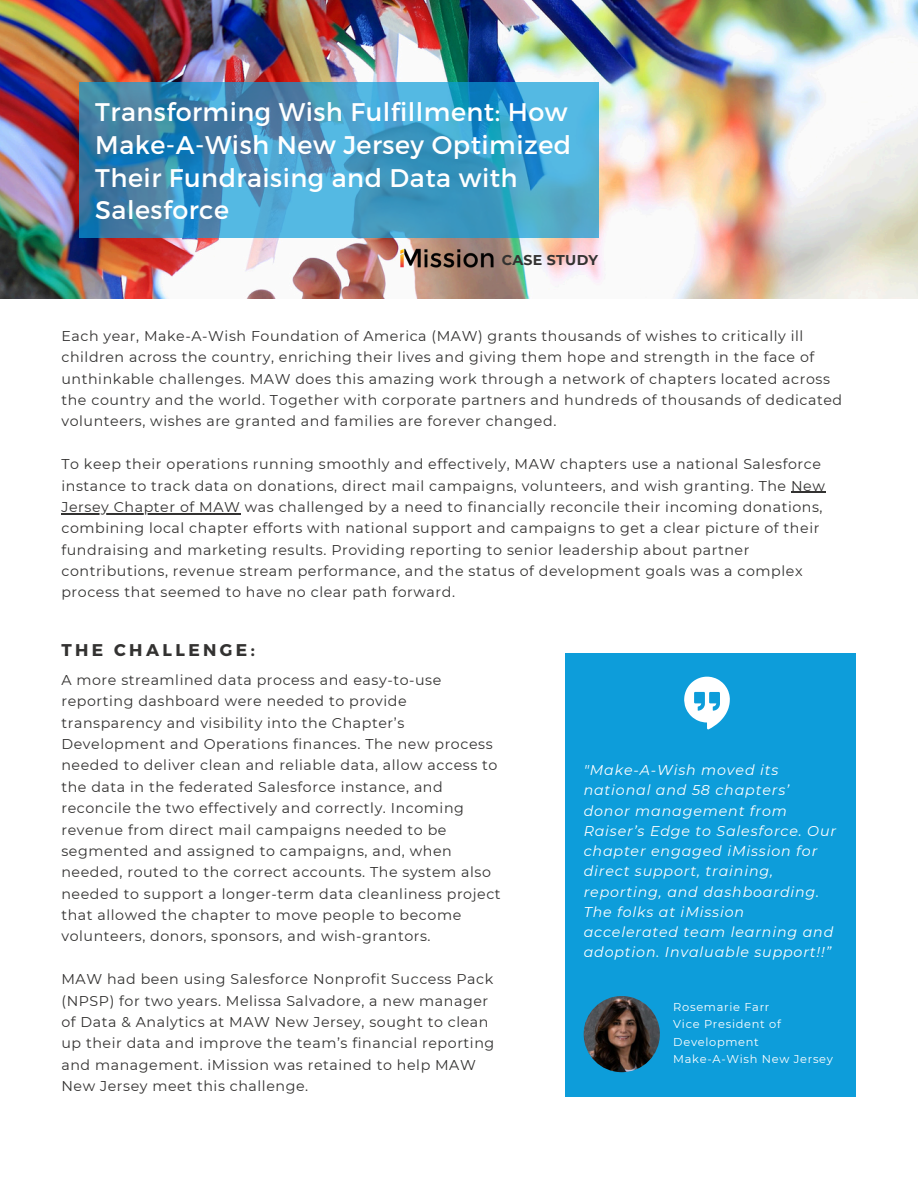
<style>
.page{position:relative;width:918px;height:1188px;background:#fff}
.page>*{position:absolute;margin:0;border:0;box-sizing:border-box;transform-origin:0 0}
.t1{font:25.5px/32.8px "Montserrat";letter-spacing:.02em;color:#fff}
.t2{font:700 16.95px "Montserrat";letter-spacing:.2em;color:#333231}
.t3{font:14.25px/21.3px "Montserrat";letter-spacing:.04em;color:#333231}
.t4{font:italic 14.25px/20.2px "Montserrat";letter-spacing:.06em;color:#fff}
.t5{font:700 14.1px "Montserrat";letter-spacing:.02em;color:#333231}
.t6{font:11.4px/17.1px "Montserrat";letter-spacing:.06em;color:#fff}
</style>
<div class="page">
<div style="left:565px;top:653px;width:291px;height:443px;background:#0d9dda"></div>
<svg style="left:684px;top:677px;width:46px;height:52px"></svg>
<img style="left:0;top:0;width:918px;height:299px">
<svg style="left:80px;top:82px;width:519px;height:156px;background:#4197c1"></svg>
<img style="left:584px;top:996px;width:76px;height:76px;border-radius:50%">
<img style="left:393px;top:244px;width:109px;height:27px">
<hr style="left:791px;top:492px;width:34px;height:1px;background:#333231">
<hr style="left:61px;top:513px;width:180px;height:1px;background:#333231">
<h3 class="t1" style="left:95px;top:94px;width:477px">Transforming Wish Fulfillment: How<br>Make-A-Wish New Jersey Optimized<br>Their Fundraising and Data with<br>Salesforce</h3>
<h4 class="t5" style="left:502px;top:251px;width:98px">CASE STUDY</h4>
<p class="t3" style="left:61px;top:325px;width:782px">Each year, Make-A-Wish Foundation of America (MAW) grants thousands of wishes to critically ill children across the country, enriching their lives and giving them hope and strength in the face of unthinkable challenges. MAW does this amazing work through a network of chapters located across the country and the world. Together with corporate partners and hundreds of thousands of dedicated volunteers, wishes are granted and families are forever changed.</p>
<p class="t3" style="left:61px;top:453px;width:765px">To keep their operations running smoothly and effectively, MAW chapters use a national Salesforce instance to track data on donations, direct mail campaigns, volunteers, and wish granting. The New</p>
<p class="t3" style="left:61px;top:496px;width:763px">Jersey Chapter of MAW was challenged by a need to financially reconcile their incoming donations, combining local chapter efforts with national support and campaigns to get a clear picture of their fundraising and marketing results. Providing reporting to senior leadership about partner contributions, revenue stream performance, and the status of development goals was a complex process that seemed to have no clear path forward.</p>
<h4 class="t2" style="left:61px;top:639px;width:195px">THE CHALLENGE:</h4>
<h2 class="t3" style="left:61px;top:669px;width:441px">A more streamlined data process and easy-to-use reporting dashboard were needed to provide transparency and visibility into the Chapter’s Development and Operations finances. The new process needed to deliver clean and reliable data, allow access to the data in the federated Salesforce instance, and reconcile the two effectively and correctly. Incoming revenue from direct mail campaigns needed to be segmented and assigned to campaigns, and, when needed, routed to the correct accounts. The system also needed to support a longer-term data cleanliness project that allowed the chapter to move people to become volunteers, donors, sponsors, and wish-grantors.</h2>
<h4 class="t3" style="left:61px;top:968px;width:434px">MAW had been using Salesforce Nonprofit Success Pack (NPSP) for two years. Melissa Salvadore, a new manager of Data &amp; Analytics at MAW New Jersey, sought to clean up their data and improve the team’s financial reporting and management. iMission was retained to help MAW New Jersey meet this challenge.</h4>
<p class="t4" style="left:584px;top:760px;width:254px">"Make-A-Wish moved its national and 58 chapters’ donor management from<br>Raiser’s Edge to Salesforce. Our chapter engaged iMission for direct support, training, reporting, and dashboarding.<br>The folks at iMission accelerated team learning and adoption. Invaluable support!!”</p>
<p class="t6" style="left:673px;top:999px;width:98px">Rosemarie Farr</p>
<p class="t6" style="left:673px;top:1016px;width:109px">Vice President of<br>Development</p>
<p class="t6" style="left:673px;top:1050px;width:161px">Make-A-Wish New Jersey</p>
</div>
